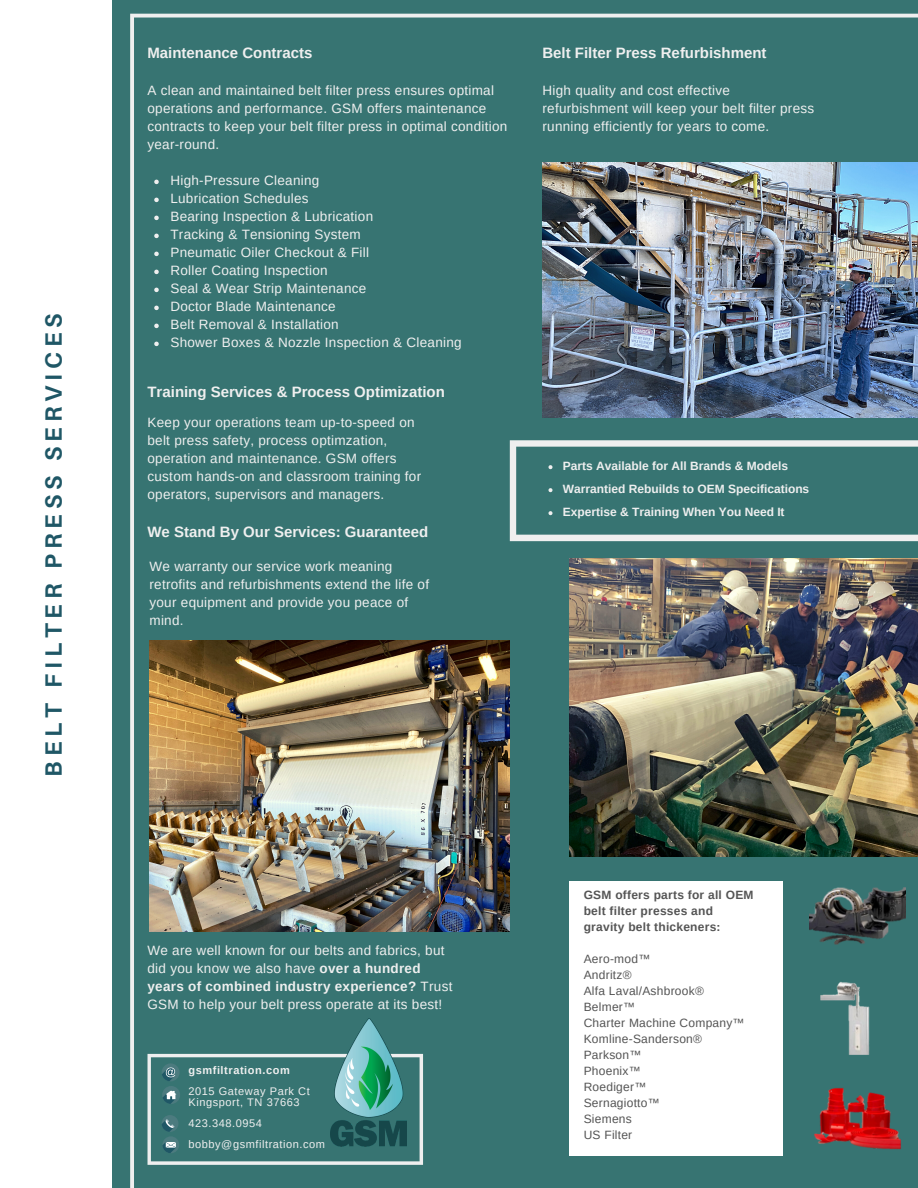
<style>
.page{position:relative;width:918px;height:1188px;background:#fff}
.page>*{position:absolute;margin:0;border:0;box-sizing:border-box;transform-origin:0 0}
.t1{font:700 23.7px "Aileron";letter-spacing:.21em;color:#1f5766}
.t2{font:700 15px "Arimo";color:#efefef}
.t3{font:13.5px/18px "Arimo";letter-spacing:.02em;color:#efefef}
.t4{font:12px "Arimo";letter-spacing:.02em;color:#545454}
.t5{font:700 12px "Arimo";color:#efefef}
.t6{font:700 12px/16px "Arimo";letter-spacing:.02em;color:#545454}
.t7{font:11.1px "Arimo";letter-spacing:.05em;color:#efefef}
.t8{font:700 11.1px "Arimo";letter-spacing:.05em;color:#efefef}
.s1{font-weight:700}
</style>
<div class="page">
<div style="left:112px;top:0;width:806px;height:1188px;background:#377472"></div>
<img style="left:130px;top:14px;width:788px;height:1174px">
<img style="left:330px;top:1019px;width:77px;height:35px">
<svg style="left:148px;top:1054px;width:275px;height:111px"></svg>
<p class="t1" style="left:39px;top:777px;width:465px;rotate:-90deg">BELT FILTER PRESS SERVICES</p>
<p class="t2" style="left:148px;top:45px;width:166px">Maintenance Contracts</p>
<p class="t3" style="left:148px;top:82px;width:361px">A clean and maintained belt filter press ensures optimal operations and performance. GSM offers maintenance contracts to keep your belt filter press in optimal condition year-round.</p>
<p class="t3" style="left:170px;top:172px;width:150px">High-Pressure Cleaning</p>
<p class="t3" style="left:170px;top:190px;width:140px">Lubrication Schedules</p>
<p class="t3" style="left:170px;top:208px;width:204px">Bearing Inspection &amp; Lubrication</p>
<p class="t3" style="left:170px;top:226px;width:192px">Tracking &amp; Tensioning System</p>
<p class="t3" style="left:170px;top:244px;width:200px">Pneumatic Oiler Checkout &amp; Fill</p>
<p class="t3" style="left:170px;top:262px;width:159px">Roller Coating Inspection</p>
<p class="t3" style="left:170px;top:280px;width:197px">Seal &amp; Wear Strip Maintenance</p>
<p class="t3" style="left:170px;top:298px;width:167px">Doctor Blade Maintenance</p>
<p class="t3" style="left:170px;top:316px;width:170px">Belt Removal &amp; Installation</p>
<p class="t3" style="left:170px;top:334px;width:293px">Shower Boxes &amp; Nozzle Inspection &amp; Cleaning</p>
<p class="t2" style="left:148px;top:383px;width:299px">Training Services &amp; Process Optimization</p>
<p class="t3" style="left:148px;top:414px;width:275px">Keep your operations team up-to-speed on belt press safety, process optimzation, operation and maintenance. GSM offers custom hands-on and classroom training for operators, supervisors and managers.</p>
<p class="t2" style="left:148px;top:523px;width:282px">We Stand By Our Services: Guaranteed</p>
<p class="t3" style="left:150px;top:557px;width:281px">We warranty our service work meaning retrofits and refurbishments extend the life of your equipment and provide you peace of mind.</p>
<p class="t2" style="left:542px;top:45px;width:226px">Belt Filter Press Refurbishment</p>
<p class="t3" style="left:542px;top:82px;width:273px">High quality and cost effective refurbishment will keep your belt filter press running efficiently for years to come.</p>
<p class="t5" style="left:563px;top:459px;width:227px">Parts Available for All Brands &amp; Models</p>
<p class="t5" style="left:563px;top:482px;width:248px">Warrantied Rebuilds to OEM Specifications</p>
<p class="t5" style="left:563px;top:505px;width:223px">Expertise &amp; Training When You Need It</p>
<p class="t3" style="left:148px;top:941px;width:306px">We are well known for our belts and fabrics, but did you know we also have <span class="s1">over a hundred years of combined industry experience?</span> Trust GSM to help your belt press operate at its best!</p>
<p class="t8" style="left:189px;top:1063px;width:103px">gsmfiltration.com</p>
<p class="t7" style="left:189px;top:1085px;width:123px">2015 Gateway Park Ct</p>
<p class="t7" style="left:189px;top:1096px;width:113px">Kingsport, TN 37663</p>
<p class="t7" style="left:189px;top:1117px;width:75px">423.348.0954</p>
<p class="t7" style="left:189px;top:1138px;width:138px">bobby@gsmfiltration.com</p>
<p class="t6" style="left:584px;top:887px;width:171px">GSM offers parts for all OEM belt filter presses and gravity belt thickeners:</p>
<p class="t4" style="left:584px;top:952px;width:68px">Aero-mod™</p>
<p class="t4" style="left:584px;top:968px;width:49px">Andritz®</p>
<p class="t4" style="left:584px;top:984px;width:122px">Alfa Laval/Ashbrook®</p>
<p class="t4" style="left:584px;top:1000px;width:53px">Belmer™</p>
<p class="t4" style="left:584px;top:1016px;width:162px">Charter Machine Company™</p>
<p class="t4" style="left:584px;top:1032px;width:120px">Komline-Sanderson®</p>
<p class="t4" style="left:584px;top:1048px;width:59px">Parkson™</p>
<p class="t4" style="left:584px;top:1064px;width:59px">Phoenix™</p>
<p class="t4" style="left:584px;top:1080px;width:64px">Roediger™</p>
<p class="t4" style="left:584px;top:1096px;width:78px">Sernagiotto™</p>
<p class="t4" style="left:584px;top:1112px;width:50px">Siemens</p>
<p class="t4" style="left:584px;top:1128px;width:50px">US Filter</p>
</div>
